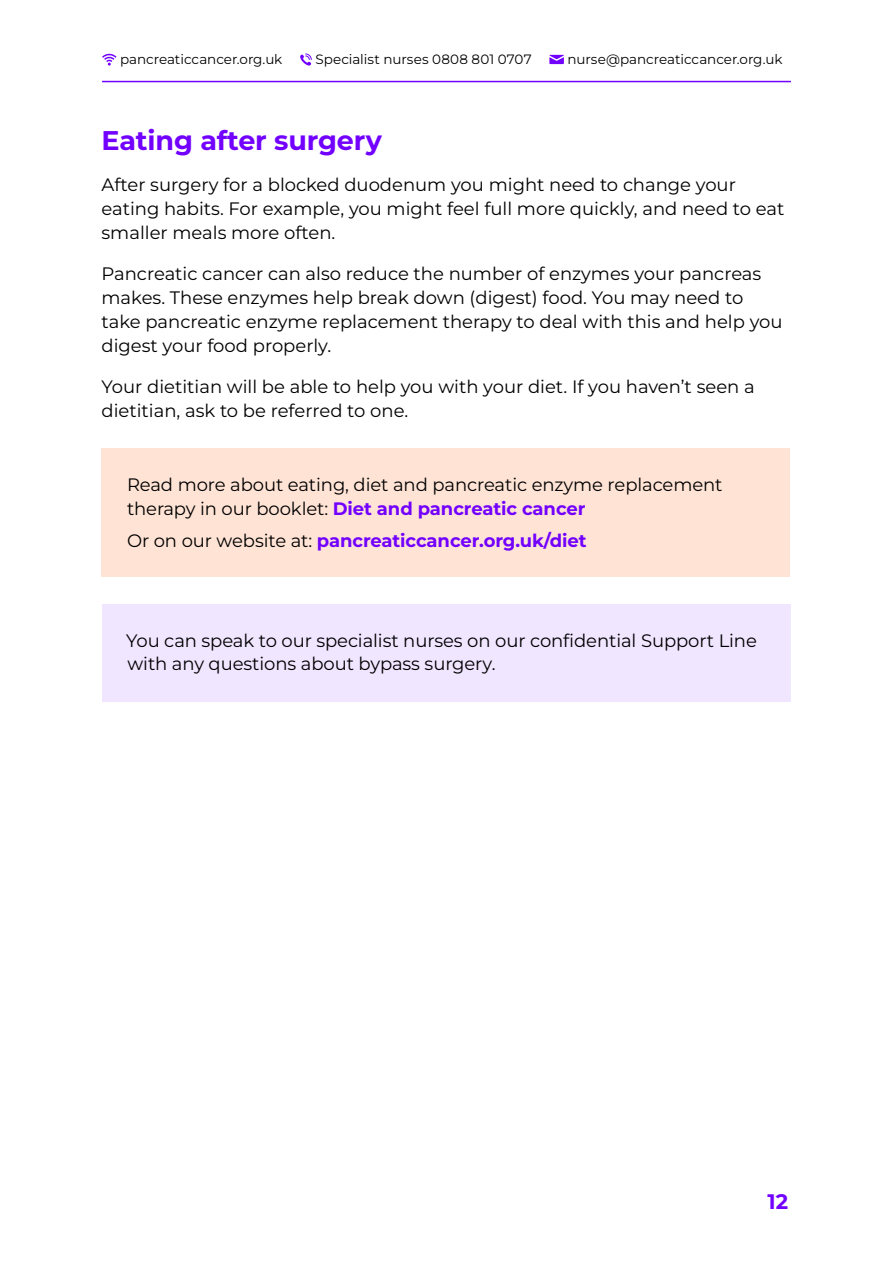
<style>
.page{position:relative;width:893px;height:1263px;background:#fff}
.page>*{position:absolute;margin:0;border:0;box-sizing:border-box;transform-origin:0 0}
.t1{font:700 27px "Montserrat";letter-spacing:-.005em;color:#7200ff}
.t2{font:700 21px "Montserrat";color:#7200ff}
.t3{font:18px/24px "Montserrat";color:#000}
.t4{font:700 18px "Montserrat";letter-spacing:-.005em;color:#7200ff}
.t5{font:13.5px "Montserrat";color:#000}
.s1{font-weight:700;color:#7200ff}
.s2{font-weight:400;color:#000}
</style>
<div class="page">
<svg style="left:102px;top:53px;width:15px;height:13px"></svg>
<svg style="left:300px;top:53px;width:12px;height:13px"></svg>
<svg style="left:549px;top:55px;width:15px;height:9px"></svg>
<hr style="left:102px;top:81px;width:689px;height:1px;background:#7200ff">
<div style="left:102px;top:448px;width:688px;height:129px;background:#ffe4d6"></div>
<div style="left:102px;top:604px;width:689px;height:98px;background:#f1e6ff"></div>
<p class="t5" style="left:120px;top:50px;width:164px">pancreaticcancer.org.uk</p>
<p class="t5" style="left:315px;top:50px;width:218px">Specialist nurses 0808 801 0707</p>
<p class="t5" style="left:567px;top:50px;width:217px">nurse@pancreaticcancer.org.uk</p>
<h1 class="t1" style="left:102px;top:121px;width:282px">Eating after surgery</h1>
<p class="t3" style="left:102px;top:172px;width:684px">After surgery for a blocked duodenum you might need to change your eating habits. For example, you might feel full more quickly, and need to eat smaller meals more often.</p>
<p class="t3" style="left:102px;top:261px;width:683px">Pancreatic cancer can also reduce the number of enzymes your pancreas makes. These enzymes help break down (digest) food. You may need to take pancreatic enzyme replacement therapy to deal with this and help you digest your food properly.</p>
<p class="t3" style="left:102px;top:374px;width:655px">Your dietitian will be able to help you with your diet. If you haven’t seen a dietitian, ask to be referred to one.</p>
<p class="t3" style="left:127px;top:472px;width:597px">Read more about eating, diet and pancreatic enzyme replacement therapy in our booklet: <span class="s1">Diet and pancreatic cancer</span></p>
<p class="t4" style="left:127px;top:528px;width:461px"><span class="s2">Or on our website at:</span> pancreaticcancer.org.uk/diet</p>
<p class="t3" style="left:126px;top:627px;width:632px">You can speak to our specialist nurses on our confidential Support Line with any questions about bypass surgery.</p>
<p class="t2" style="left:768px;top:1186px;width:22px">12</p>
</div>
